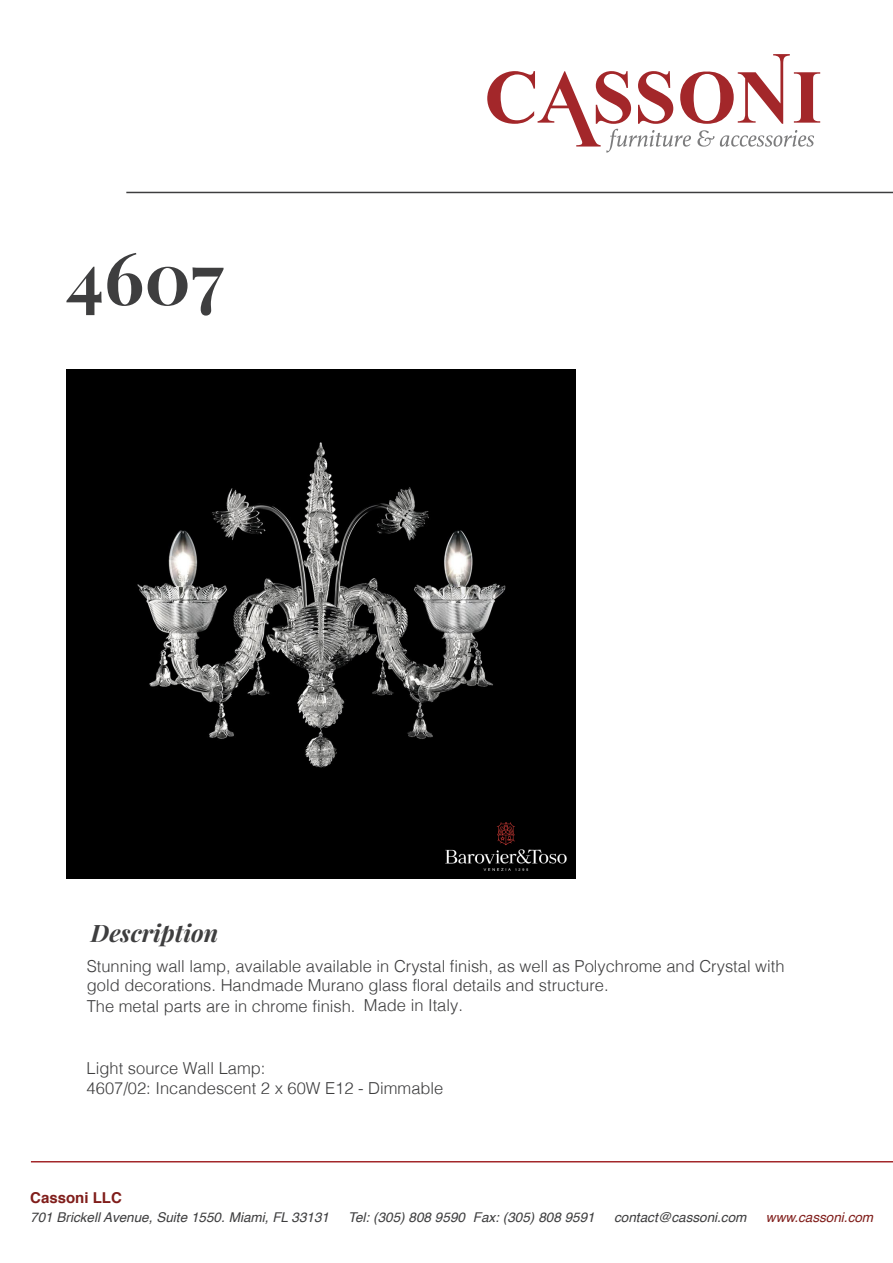
<style>
.page{position:relative;width:893px;height:1263px;background:#fff}
.page>*{position:absolute;margin:0;border:0;box-sizing:border-box;transform-origin:0 0}
.t1{font:700 72px "Playfair Display";color:#3e3e3f}
.t2{font:italic 700 24px "Playfair Display";color:#3e3e3f}
.t3{font:300 16.5px/20.1px "Helvetica";color:#3e3e3f}
.t4{font:700 15px "Helvetica";color:#801d1a}
.t5{font:italic 13.5px "Helvetica";color:#3e3e3f}
.t6{font:italic 13.5px "Helvetica";color:#801d1a}
</style>
<div class="page">
<hr style="left:31px;top:1161px;width:862px;height:1px;background:#a3272a">
<hr style="left:126px;top:192px;width:767px;height:1px;background:#3e3e3f">
<svg style="left:487px;top:54px;width:333px;height:99px"></svg>
<img style="left:67px;top:370px;width:508px;height:508px">
<h1 class="t1" style="left:66px;top:233px;width:159px">4607</h1>
<h2 class="t2" style="left:91px;top:916px;width:129px">Description</h2>
<p class="t3" style="left:87px;top:954px;width:699px">Stunning wall lamp, available available in Crystal finish, as well as Polychrome and Crystal with gold decorations. Handmade Murano glass floral details and structure.<br>The metal parts are in chrome finish. Made in Italy.</p>
<p class="t3" style="left:87px;top:1057px;width:358px">Light source Wall Lamp:<br>4607/02: Incandescent 2 x 60W E12 - Dimmable</p>
<p class="t4" style="left:30px;top:1185px;width:93px">Cassoni LLC</p>
<p class="t5" style="left:30px;top:1207px;width:300px">701 Brickell Avenue, Suite 1550. Miami, FL 33131</p>
<p class="t5" style="left:348px;top:1207px;width:248px">Tel: (305) 808 9590 Fax: (305) 808 9591</p>
<p class="t5" style="left:614px;top:1207px;width:134px">contact@cassoni.com</p>
<p class="t6" style="left:766px;top:1207px;width:109px">www.cassoni.com</p>
</div>
